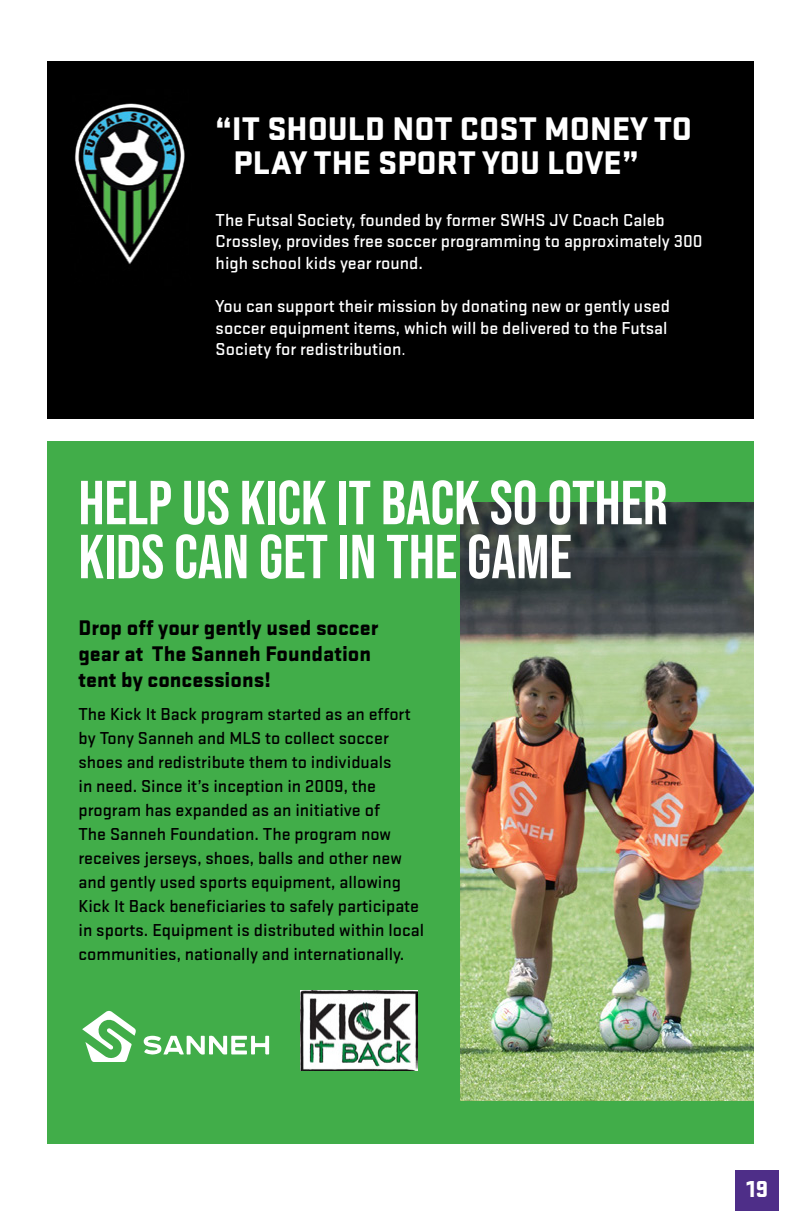
<style>
.page{position:relative;width:792px;height:1224px;background:#fff}
.page>*{position:absolute;margin:0;border:0;box-sizing:border-box;transform-origin:0 0}
.t1{font:700 62px/54px "Bebas Neue Pro";color:#fff}
.t2{font:900 34px/34px "Stratum 1";color:#fff}
.t3{font:900 24px "Stratum 1";color:#fff}
.t4{font:900 22px/26px "Stratum 1";color:#000}
.t5{font:500 18px/24px "Stratum 1";color:#000}
.t6{font:500 18px/21.6px "Stratum 1";color:#fff}
.s1{font-weight:400}
</style>
<div class="page">
<div style="left:47px;top:62px;width:706px;height:357px;background:#000"></div>
<div style="left:48px;top:441px;width:706px;height:702px;background:#41ad49"></div>
<img style="left:300px;top:990px;width:118px;height:81px">
<img style="left:74px;top:103px;width:111px;height:161px">
<div style="left:736px;top:1170px;width:43px;height:40px;background:#4e2e88"></div>
<img style="left:460px;top:503px;width:293px;height:597px">
<svg style="left:82px;top:1010px;width:188px;height:52px"></svg>
<h2 class="t2" style="left:234px;top:109px;width:460px;text-indent:-18px">“IT SHOULD NOT COST MONEY TO<br>PLAY THE SPORT YOU LOVE”</h2>
<p class="t6" style="left:216px;top:208px;width:489px">The Futsal Society, founded by former SWHS JV Coach Caleb<br>Crossley, provides free soccer programming to approximately 300 high school kids year round.</p>
<p class="t6" style="left:216px;top:295px;width:456px">You can support their mission by donating new or gently used soccer equipment items, which will be delivered to the Futsal<br>Society for redistribution<span class="s1">.</span></p>
<h1 class="t1" style="left:78px;top:475px;width:591px">HELP US KICK IT BACK SO OTHER<br>KIDS CAN GET IN THE GAME</h1>
<p class="t4" style="left:78px;top:614px;width:301px">Drop off your gently used soccer gear at The Sanneh Foundation tent by concessions!</p>
<p class="t5" style="left:78px;top:702px;width:347px">The Kick It Back program started as an effort by Tony Sanneh and MLS to collect soccer shoes and redistribute them to individuals<br>in need. Since it’s inception in 2009, the program has expanded as an initiative of<br>The Sanneh Foundation. The program now receives jerseys, shoes, balls and other new and gently used sports equipment, allowing Kick It Back beneficiaries to safely participate in sports. Equipment is distributed within local communities, nationally and internationally.</p>
<h3 class="t3" style="left:747px;top:1172px;width:23px">19</h3>
</div>
